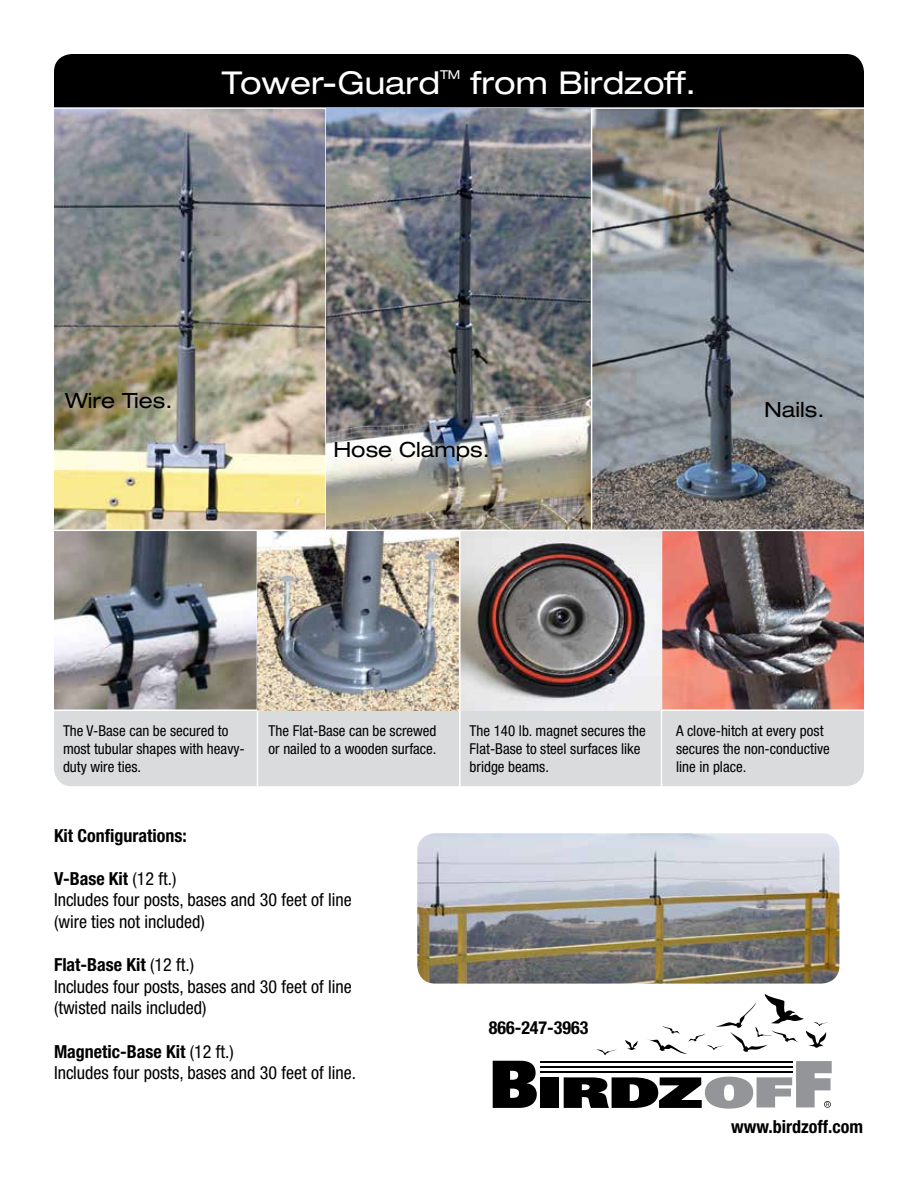
<style>
.page{position:relative;width:918px;height:1188px;background:#fff}
.page>*{position:absolute;margin:0;border:0;box-sizing:border-box;transform-origin:0 0}
.t1{font:expanded 31.5px "Helvetica Neue";color:#fff}
.t2{font:expanded 21px "Helvetica Neue";color:#000}
.t3{font:condensed 18px/21.6px "Helvetica Neue";color:#000}
.t4{font:700 condensed 18px "Helvetica Neue";color:#000}
.t5{font:condensed 15px/18px "Helvetica Neue";color:#000}
.t6{font:expanded 12.3px "Helvetica Neue";color:#fff}
.s1{font-weight:700}
</style>
<div class="page">
<div style="left:54px;top:54px;width:810px;height:84px;background:#000;border-radius:18px"></div>
<div style="left:54px;top:695px;width:810px;height:91px;background:#dadbdc;border-radius:18px"></div>
<img style="left:54px;top:109px;width:271px;height:421px">
<img style="left:592px;top:109px;width:272px;height:421px">
<img style="left:54px;top:531px;width:810px;height:179px">
<svg style="left:493px;top:1061px;width:44px;height:47px;background:#242424"></svg>
<div style="left:540px;top:1077px;width:18px;height:31px;background:#000"></div>
<hr style="left:540px;top:1061px;width:253px;height:2px;background:#000">
<hr style="left:540px;top:1066px;width:253px;height:2px;background:#000">
<hr style="left:540px;top:1071px;width:253px;height:2px;background:#000">
<svg style="left:564px;top:994px;width:268px;height:115px"></svg>
<hr style="left:325px;top:108px;width:2px;height:422px;background:#fff">
<hr style="left:257px;top:530px;width:1px;height:292px;background:#fff">
<hr style="left:661px;top:530px;width:1px;height:297px;background:#fff">
<hr style="left:44px;top:710px;width:828px;height:1px;background:#fff">
<hr style="left:45px;top:107px;width:827px;height:2px;background:#fff">
<img style="left:417px;top:833px;width:422px;height:151px">
<img style="left:326px;top:109px;width:265px;height:449px">
<hr style="left:49px;top:530px;width:827px;height:1px;background:#fff">
<hr style="left:591px;top:108px;width:1px;height:424px;background:#fff">
<img style="left:325px;top:433px;width:171px;height:37px">
<hr style="left:459px;top:530px;width:1px;height:297px;background:#fff">
<h1 class="t1" style="left:222px;top:63px;width:220px">Tower-Guard</h1>
<p class="t6" style="left:440px;top:67px;width:22px">TM</p>
<h1 class="t1" style="left:471px;top:63px;width:227px">from Birdzoff.</h1>
<h2 class="t2" style="left:65px;top:388px;width:109px">Wire Ties.</h2>
<h2 class="t2" style="left:333px;top:437px;width:158px">Hose Clamps.</h2>
<h2 class="t2" style="left:764px;top:397px;width:62px">Nails.</h2>
<p class="t5" style="left:63px;top:721px;width:183px">The V-Base can be secured to most tubular shapes with heavy&shy;duty wire ties.</p>
<p class="t5" style="left:470px;top:721px;width:178px">The 140 lb. magnet secures the<br>Flat-Base to steel surfaces like bridge beams.</p>
<p class="t5" style="left:676px;top:721px;width:155px">A clove-hitch at every post secures the non-conductive line in place.</p>
<p class="t5" style="left:269px;top:721px;width:169px">The Flat-Base can be screwed or nailed to a wooden surface.</p>
<p class="t4" style="left:54px;top:824px;width:134px">Kit Configurations:</p>
<p class="t3" style="left:54px;top:867px;width:299px"><span class="s1">V-Base Kit</span> (12 ft.)<br>Includes four posts, bases and 30 feet of line (wire ties not included)</p>
<p class="t3" style="left:54px;top:954px;width:299px"><span class="s1">Flat-Base Kit</span> (12 ft.)<br>Includes four posts, bases and 30 feet of line (twisted nails included)</p>
<p class="t3" style="left:54px;top:1040px;width:304px"><span class="s1">Magnetic-Base Kit</span> (12 ft.)<br>Includes four posts, bases and 30 feet of line.</p>
<p class="t4" style="left:489px;top:1017px;width:101px">866-247-3963</p>
<p class="t4" style="left:731px;top:1116px;width:133px">www.birdzoff.com</p>
</div>
